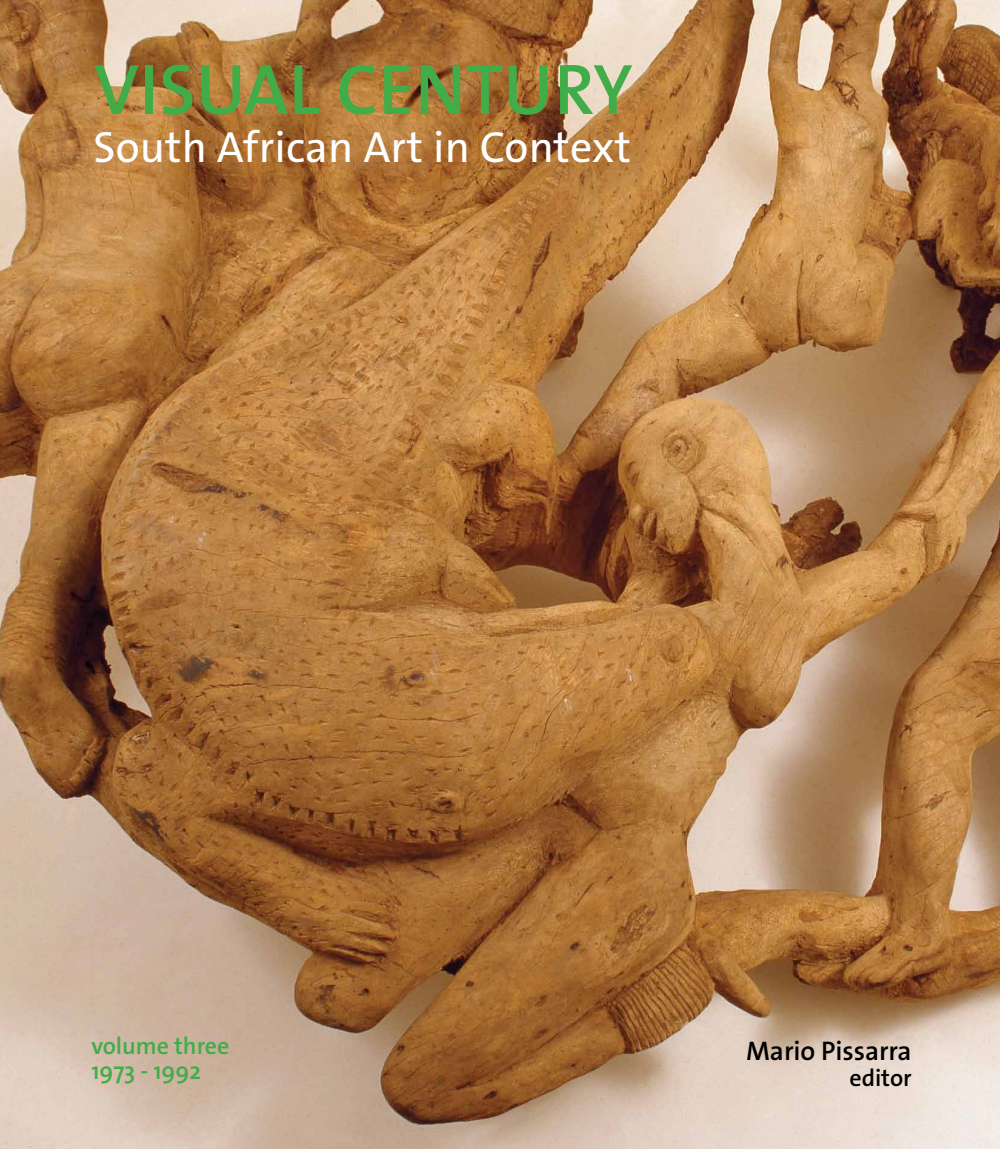
<style>
.page{position:relative;width:1000px;height:1149px;background:#fff}
.page>*{position:absolute;margin:0;border:0;box-sizing:border-box;transform-origin:0 0}
.t1{font:600 72px "The Sans Os F";letter-spacing:.01em;color:#41ad49}
.t2{font:43.8px "The Sans Os F";letter-spacing:.005em;color:#fff}
.t3{font:600 27px "The Sans Os F";letter-spacing:-.005em;color:#000}
.t4{font:600 24px/25.5px "The Sans Os F";letter-spacing:-.005em;color:#41ad49}
.t5{font:600 24px "The Sans Os F";letter-spacing:-.005em;color:#000}
</style>
<div class="page">
<img style="left:0;top:0;width:999px;height:1148px">
<p class="t1" style="left:94px;top:43px;width:540px">VISUAL CENTURY</p>
<p class="t2" style="left:94px;top:119px;width:538px">South African Art in Context</p>
<p class="t4" style="left:91px;top:1032px;width:139px">volume three<br>1973 - 1992</p>
<p class="t3" style="left:746px;top:1033px;width:167px">Mario Pissarra</p>
<p class="t5" style="left:849px;top:1061px;width:64px">editor</p>
</div>
